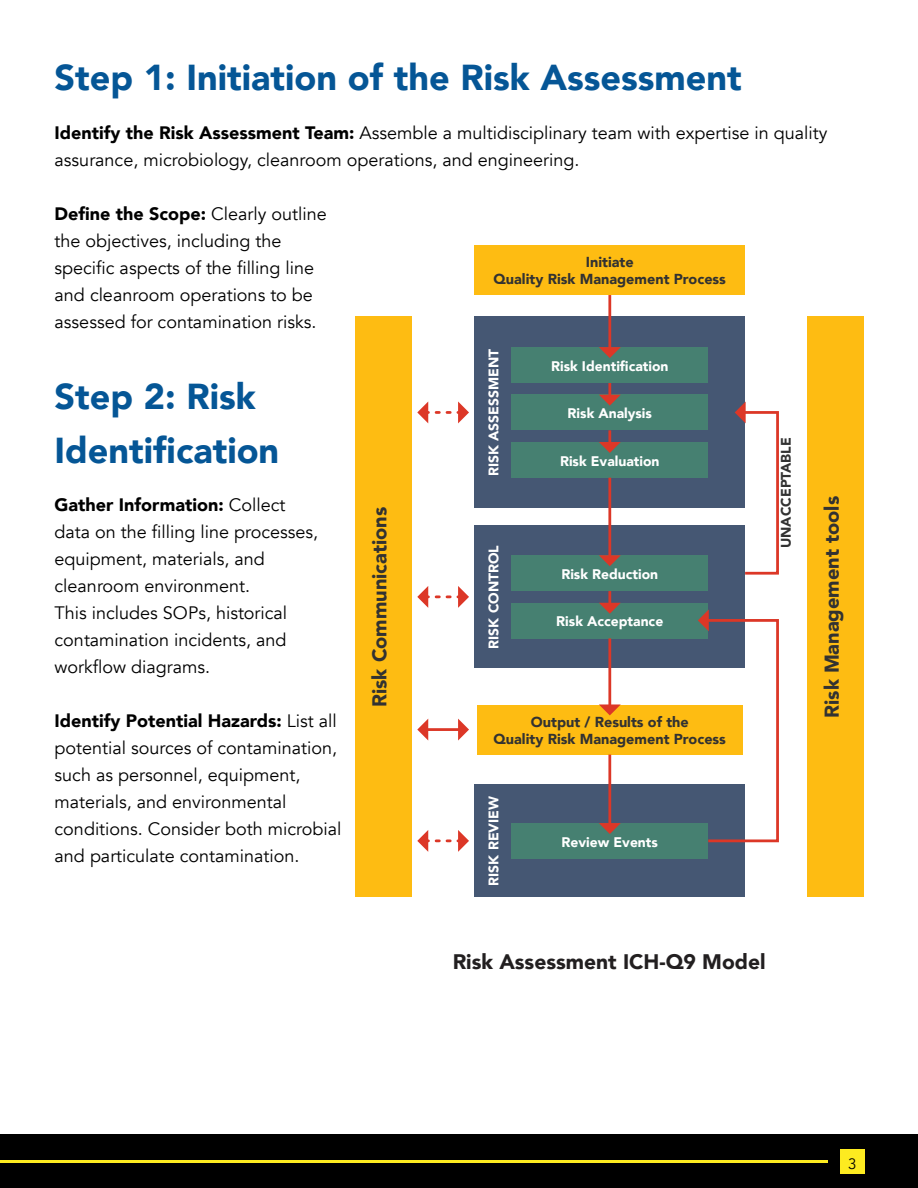
<style>
.page{position:relative;width:918px;height:1188px;background:#fff}
.page>*{position:absolute;margin:0;border:0;box-sizing:border-box;transform-origin:0 0}
.t1{font:900 36px/54px "Avenir";color:#055696}
.t2{font:900 21px "Avenir";color:#221f20}
.t3{font:900 19.95px "Avenir";color:#323232}
.t4{font:18px/27px "Avenir";color:#000}
.t5{font:15px "Avenir";color:#000}
.t6{font:900 14.4px/17.4px "Avenir";color:#323232;text-align:center}
.t7{font:900 13.95px "Avenir";color:#fff}
.t8{font:900 13.95px "Avenir";color:#323232}
.s1{font-weight:900}
</style>
<div class="page">
<div style="left:0;top:1134px;width:918px;height:54px;background:#000"></div>
<hr style="left:0;top:1160px;width:828px;height:2px;background:#fdeb20">
<div style="left:840px;top:1149px;width:25px;height:25px;background:#fdeb20"></div>
<div style="left:475px;top:317px;width:270px;height:191px;background:#455773"></div>
<div style="left:475px;top:526px;width:270px;height:142px;background:#455773"></div>
<div style="left:475px;top:785px;width:270px;height:112px;background:#455773"></div>
<div style="left:475px;top:245px;width:270px;height:50px;background:#febc12"></div>
<div style="left:808px;top:317px;width:56px;height:580px;background:#febc12"></div>
<div style="left:356px;top:317px;width:56px;height:580px;background:#febc12"></div>
<div style="left:477px;top:705px;width:265px;height:50px;background:#febc12"></div>
<div style="left:511px;top:347px;width:197px;height:36px;background:#468071"></div>
<div style="left:511px;top:395px;width:197px;height:35px;background:#468071"></div>
<div style="left:511px;top:442px;width:197px;height:36px;background:#468071"></div>
<div style="left:511px;top:555px;width:197px;height:36px;background:#468071"></div>
<div style="left:511px;top:603px;width:197px;height:35px;background:#468071"></div>
<div style="left:511px;top:823px;width:197px;height:36px;background:#468071"></div>
<hr style="left:608px;top:295px;width:3px;height:54px;background:#dc3727">
<svg style="left:599px;top:347px;width:22px;height:11px"></svg>
<svg style="left:599px;top:383px;width:22px;height:23px"></svg>
<svg style="left:599px;top:430px;width:22px;height:23px"></svg>
<svg style="left:599px;top:591px;width:22px;height:23px"></svg>
<hr style="left:608px;top:478px;width:3px;height:79px;background:#dc3727">
<svg style="left:599px;top:555px;width:22px;height:11px"></svg>
<hr style="left:608px;top:638px;width:3px;height:68px;background:#dc3727">
<svg style="left:599px;top:704px;width:22px;height:11px"></svg>
<hr style="left:608px;top:755px;width:3px;height:70px;background:#dc3727">
<svg style="left:599px;top:823px;width:22px;height:11px"></svg>
<svg style="left:698px;top:609px;width:81px;height:234px"></svg>
<svg style="left:735px;top:401px;width:44px;height:174px"></svg>
<svg style="left:417px;top:402px;width:11px;height:21px"></svg>
<svg style="left:436px;top:401px;width:33px;height:22px"></svg>
<svg style="left:417px;top:586px;width:11px;height:22px"></svg>
<svg style="left:436px;top:586px;width:33px;height:22px"></svg>
<hr style="left:427px;top:728px;width:33px;height:3px;background:#dc3727">
<svg style="left:417px;top:719px;width:11px;height:21px"></svg>
<svg style="left:458px;top:719px;width:11px;height:22px"></svg>
<svg style="left:417px;top:830px;width:11px;height:22px"></svg>
<svg style="left:436px;top:830px;width:33px;height:22px"></svg>
<h1 class="t1" style="left:55px;top:53px;width:689px">Step 1: Initiation of the Risk Assessment</h1>
<p class="t4" style="left:55px;top:119px;width:774px"><span class="s1">Identify the Risk Assessment Team:</span> Assemble a multidisciplinary team with expertise in quality assurance, microbiology, cleanroom operations, and engineering.</p>
<p class="t4" style="left:55px;top:200px;width:274px"><span class="s1">Define the Scope:</span> Clearly outline the objectives, including the specific aspects of the filling line and cleanroom operations to be assessed for contamination risks.</p>
<p class="t6" style="left:494px;top:255px;width:234px">Initiate<br>Quality Risk Management Process</p>
<h1 class="t1" style="left:55px;top:372px;width:226px">Step 2: Risk<br>Identification</h1>
<p class="t4" style="left:55px;top:492px;width:265px"><span class="s1">Gather Information:</span> Collect data on the filling line processes, equipment, materials, and cleanroom environment.<br>This includes SOPs, historical contamination incidents, and workflow diagrams.</p>
<p class="t4" style="left:55px;top:708px;width:288px"><span class="s1">Identify Potential Hazards:</span> List all potential sources of contamination, such as personnel, equipment, materials, and environmental conditions. Consider both microbial and particulate contamination.</p>
<p class="t7" style="left:488px;top:476px;width:129px;rotate:-90deg">RISK ASSESSMENT</p>
<p class="t7" style="left:551px;top:354px;width:119px">Risk Identification</p>
<p class="t7" style="left:568px;top:408px;width:86px">Risk Analysis</p>
<p class="t7" style="left:560px;top:455px;width:101px">Risk Evaluation</p>
<p class="t8" style="left:780px;top:548px;width:112px;rotate:-90deg">UNACCEPTABLE</p>
<p class="t3" style="left:371px;top:707px;width:201px;rotate:-90deg">Risk Communications</p>
<p class="t3" style="left:823px;top:718px;width:223px;rotate:-90deg">Risk Management tools</p>
<p class="t7" style="left:488px;top:649px;width:105px;rotate:-90deg">RISK CONTROL</p>
<p class="t7" style="left:561px;top:568px;width:98px">Risk Reduction</p>
<p class="t7" style="left:556px;top:616px;width:108px">Risk Acceptance</p>
<p class="t6" style="left:494px;top:715px;width:234px">Output / Results of the<br>Quality Risk Management Process</p>
<p class="t7" style="left:488px;top:886px;width:91px;rotate:-90deg">RISK REVIEW</p>
<p class="t7" style="left:562px;top:836px;width:98px">Review Events</p>
<p class="t2" style="left:453px;top:953px;width:315px">Risk Assessment ICH-Q9 Model</p>
<p class="t5" style="left:848px;top:1158px;width:10px">3</p>
</div>
